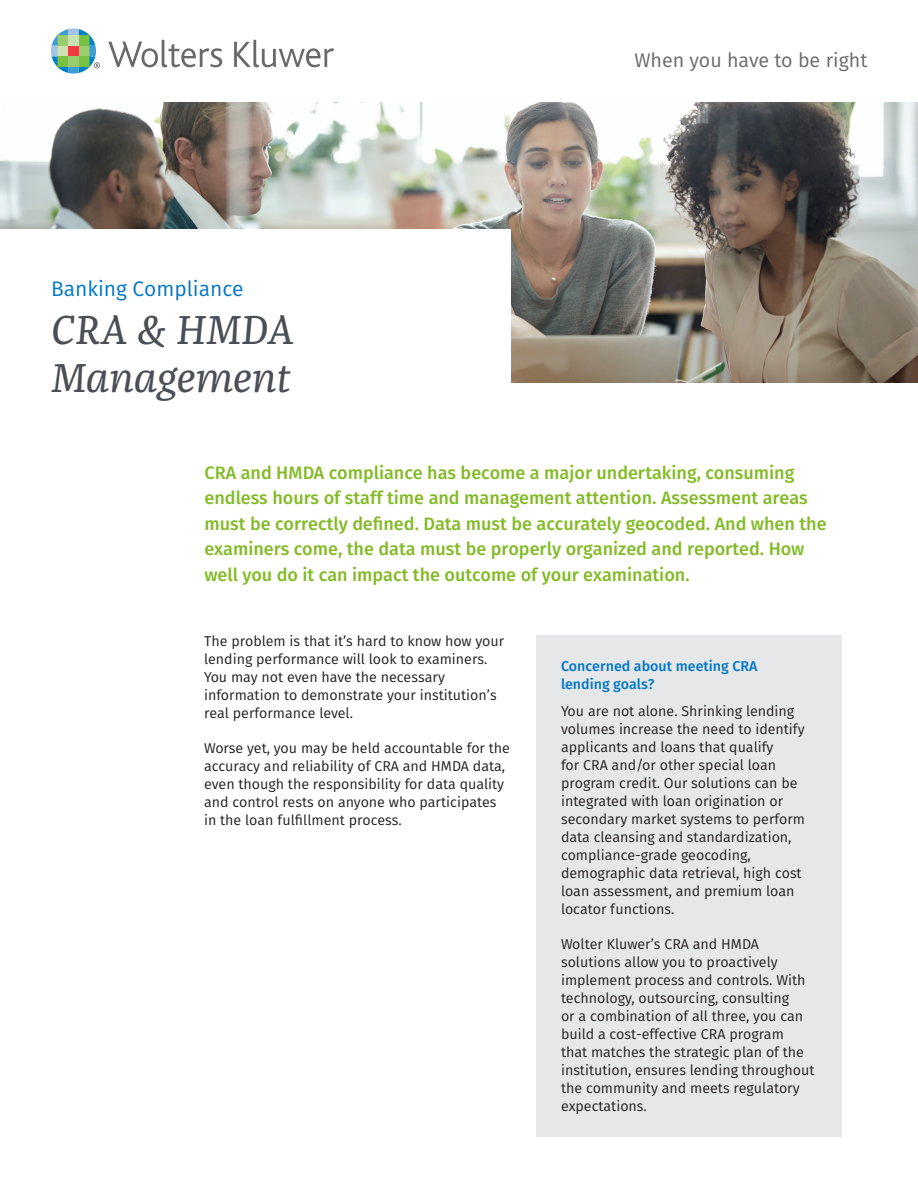
<style>
.page{position:relative;width:918px;height:1188px;background:#fff}
.page>*{position:absolute;margin:0;border:0;box-sizing:border-box;transform-origin:0 0}
.Headline_28_pt{font:italic 42px/48px "Franziska Pro";color:#4a4f55}
.Division_Name{font:21px "Fira Sans";color:#0076c8}
.t1{font:19.65px "Fira Sans";color:#69696c}
.Intro_Text{font:500 18px/25.5px "Fira Sans";color:#82bb27}
.Text{font:14.25px/18px "Fira Sans";color:#231f20}
.Subhead{font:500 14.25px/18px "Fira Sans";color:#0076c8}
</style>
<div class="page">
<svg style="left:108px;top:40px;width:114px;height:27px"></svg>
<svg style="left:234px;top:40px;width:100px;height:27px"></svg>
<svg style="left:51px;top:28px;width:49px;height:46px"></svg>
<img style="left:0;top:102px;width:918px;height:281px">
<div style="left:0;top:230px;width:510px;height:229px;background:#fff"></div>
<div style="left:536px;top:635px;width:305px;height:502px;background:#e6e7e9"></div>
<p class="Division_Name" style="left:51px;top:274px;width:194px">Banking Compliance</p>
<p class="Headline_28_pt" style="left:51px;top:306px;width:245px">CRA &amp; HMDA<br>Management</p>
<h3 class="t1" style="left:634px;top:46px;width:235px">When you have to be right</h3>
<p class="Intro_Text" style="left:205px;top:460px;width:624px">CRA and HMDA compliance has become a major undertaking, consuming endless hours of staff time and management attention. Assessment areas must be correctly defined. Data must be accurately geocoded. And when the examiners come, the data must be properly organized and reported. How well you do it can impact the outcome of your examination.</p>
<p class="Text" style="left:204px;top:632px;width:302px">The problem is that it’s hard to know how your lending performance will look to examiners.<br>You may not even have the necessary information to demonstrate your institution’s real performance level.</p>
<p class="Text" style="left:204px;top:739px;width:308px">Worse yet, you may be held accountable for the accuracy and reliability of CRA and HMDA data, even though the responsibility for data quality and control rests on anyone who participates in the loan fulfillment process.</p>
<p class="Subhead" style="left:561px;top:657px;width:198px">Concerned about meeting CRA lending goals?</p>
<p class="Text" style="left:561px;top:702px;width:246px">You are not alone. Shrinking lending volumes increase the need to identify applicants and loans that qualify<br>for CRA and/or other special loan program credit. Our solutions can be integrated with loan origination or secondary market systems to perform data cleansing and standardization, compliance-grade geocoding, demographic data retrieval, high cost loan assessment, and premium loan locator functions.</p>
<p class="Text" style="left:561px;top:935px;width:255px">Wolter Kluwer’s CRA and HMDA solutions allow you to proactively implement process and controls. With technology, outsourcing, consulting<br>or a combination of all three, you can build a cost-effective CRA program<br>that matches the strategic plan of the institution, ensures lending throughout the community and meets regulatory expectations.</p>
</div>
